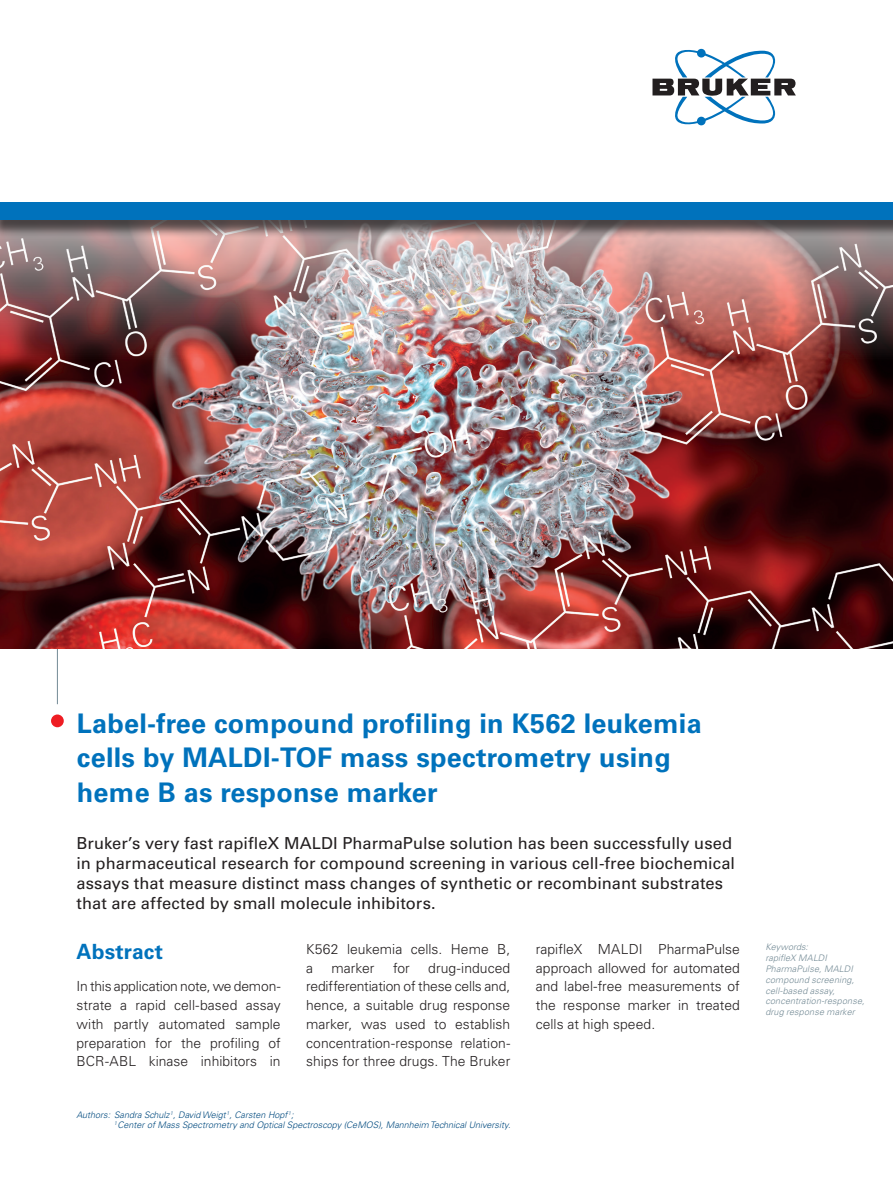
<style>
.page{position:relative;width:893px;height:1187px;background:#fff}
.page>*{position:absolute;margin:0;border:0;box-sizing:border-box;transform-origin:0 0}
.application_headline{font:700 27px/34.5px "Univers LT Std";letter-spacing:.01em;color:#0072bc}
.application_subhead{font:700 21px "Univers LT Std";letter-spacing:.005em;color:#0072bc}
.Application_subhead{font:16.5px/19.8px "Univers LT Std";letter-spacing:.005em;color:#231f20}
.application_body{font:300 13.8px/18.8px "Univers LT Std";color:#231f20;text-align:justify}
.Application_Authors{font:italic 300 9px/10.8px "Univers LT Std";color:#004a7f}
.Application_Keywords{font:italic 300 9px/10.8px "Univers LT Std";letter-spacing:.015em;color:#738a95}
</style>
<div class="page">
<svg style="left:652px;top:48px;width:144px;height:78px"></svg>
<hr style="left:57px;top:639px;width:1px;height:65px;background:#738a95">
<div style="left:51px;top:714px;width:13px;height:13px;background:#ee1d23;border-radius:50%"></div>
<img style="left:0;top:360px;width:893px;height:288px">
<img style="left:0;top:238px;width:893px;height:122px">
<div style="left:0;top:204px;width:893px;height:34px;background:#231f20;opacity:.75"></div>
<div style="left:0;top:202px;width:893px;height:17px;background:#0072bc"></div>
<p class="application_headline" style="left:77px;top:706px;width:626px">Label-free compound profiling in K562 leukemia cells by MALDI-TOF mass spectrometry using heme B as response marker</p>
<p class="Application_subhead" style="left:77px;top:833px;width:660px">Bruker’s very fast rapifleX MALDI PharmaPulse solution has been successfully used in pharmaceutical research for compound screening in various cell-free biochemical assays that measure distinct mass changes of synthetic or recombinant substrates that are affected by small molecule inhibitors.</p>
<p class="application_subhead" style="left:77px;top:939px;width:88px">Abstract</p>
<p class="application_body" style="left:77px;top:977px;width:206px">In this application note, we demon&shy;strate a rapid cell-based assay with partly automated sample preparation for the profiling of BCR-ABL kinase inhibitors in</p>
<p class="application_body" style="left:536px;top:939px;width:206px">rapifleX MALDI PharmaPulse approach allowed for automated and label-free measurements of the response marker in treated cells at high speed.</p>
<p class="application_body" style="left:306px;top:939px;width:206px">K562 leukemia cells. Heme B, a</p>
<p class="application_body" style="left:332px;top:958px;width:45px">marker</p>
<p class="application_body" style="left:393px;top:958px;width:18px">for</p>
<p class="application_body" style="left:306px;top:958px;width:206px;text-indent:122px">drug-induced redifferentiation of these cells and, hence, a suitable drug response marker, was used to establish concentration-response relation&shy;ships for three drugs. The Bruker</p>
<p class="Application_Authors" style="left:114px;top:1109px;width:398px;text-indent:-38px">Authors: Sandra Schulz<sup>1</sup>, David Weigt<sup>1</sup>, Carsten Hopf<sup>1</sup>;<br><sup>1</sup>Center of Mass Spectrometry and Optical Spectroscopy (CeMOS), Mannheim Technical University.</p>
<p class="Application_Keywords" style="left:765px;top:941px;width:101px">Keywords:<br>rapifleX MALDI<br>PharmaPulse, MALDI compound screening, cell-based assay, concentration-response, drug response marker</p>
</div>
